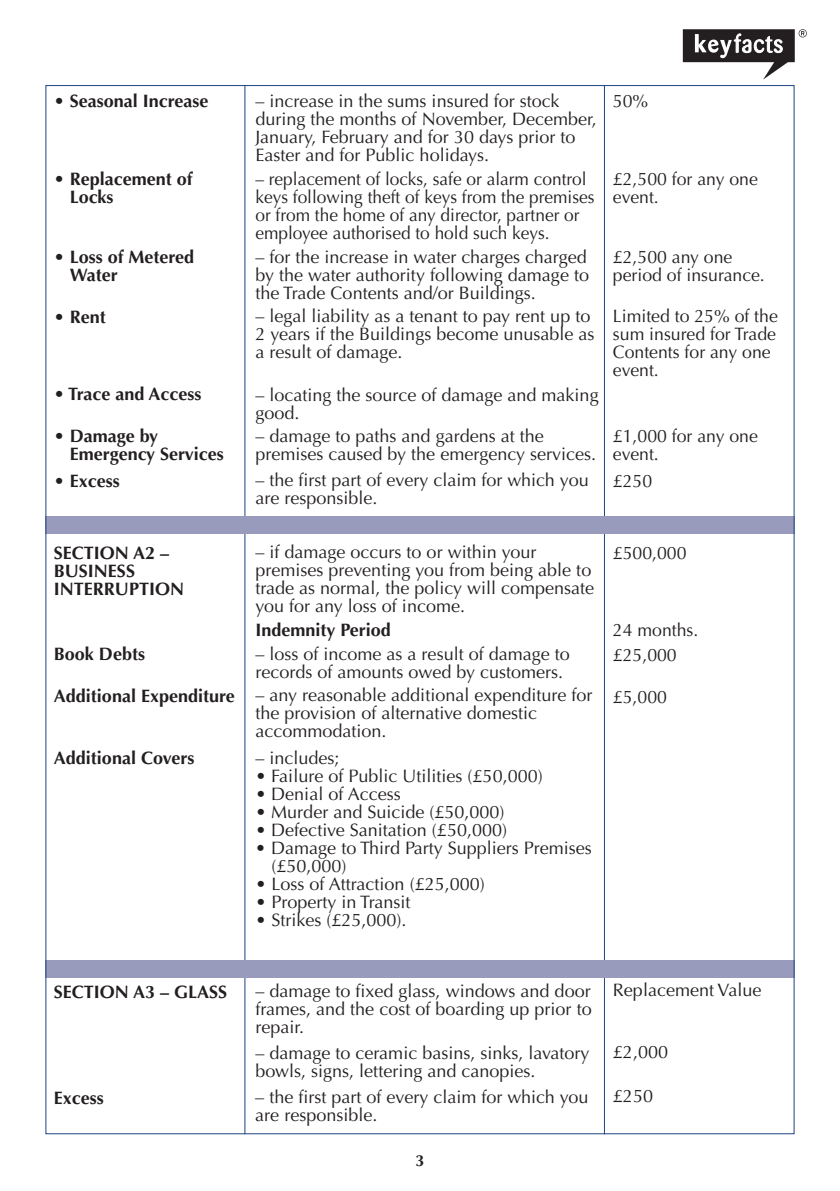
<style>
.page{position:relative;width:840px;height:1191px;background:#fff}
.page>*{position:absolute;margin:0;border:0;box-sizing:border-box;transform-origin:0 0}
.t1{font:18px/18px "Optima";color:#231f20}
.t2{font:700 18px/18px "Optima";color:#231f20}
.t3{font:18px/18px "Optima";color:#231f20;scale:.96 1}
.t4{font:700 16px "Optima";color:#231f20}
.s1{color:#fff}
</style>
<div class="page">
<hr style="left:244px;top:85px;width:1px;height:1049px;background:#1f4480">
<hr style="left:603px;top:85px;width:1px;height:1049px;background:#1f4480">
<svg style="left:682px;top:29px;width:124px;height:51px"></svg>
<div style="left:45px;top:960px;width:749px;height:17px;background:#989bbb"></div>
<div style="left:45px;top:516px;width:749px;height:17px;background:#989bbb"></div>
<p class="t2" style="left:54px;top:93px;width:156px">• Seasonal Increase</p>
<p class="t2" style="left:70px;top:171px;width:124px;text-indent:-16px">• Replacement of<br>Locks</p>
<p class="t2" style="left:70px;top:249px;width:126px;text-indent:-16px">• Loss of Metered<br>Water</p>
<p class="t2" style="left:54px;top:308px;width:53px">• Rent</p>
<p class="t2" style="left:54px;top:386px;width:149px">• Trace and Access</p>
<p class="t2" style="left:70px;top:427px;width:156px;text-indent:-16px">• Damage by<br>Emergency Services</p>
<p class="t2" style="left:54px;top:472px;width:67px">• Excess</p>
<p class="t2" style="left:54px;top:544px;width:132px">SECTION A2 –<br>BUSINESS<br>INTERRUPTION</p>
<p class="t2" style="left:54px;top:645px;width:93px">Book Debts</p>
<p class="t2" style="left:54px;top:687px;width:182px">Additional Expenditure</p>
<p class="t2" style="left:54px;top:749px;width:142px">Additional Covers</p>
<p class="t1" style="left:255px;top:93px;width:343px">– increase in the sums insured for stock during the months of November, December, January, February and for 30 days prior to Easter and for Public holidays.</p>
<p class="t3" style="left:255px;top:170px;width:354px">– replacement of locks, safe or alarm control keys following theft of keys from the premises or from the home of any director, partner or employee authorised to hold such keys.</p>
<p class="t1" style="left:255px;top:248px;width:335px;text-align:justify">– for the increase in water charges charged by the water authority following damage to the Trade Contents and/or Buildings.</p>
<p class="t1" style="left:255px;top:308px;width:340px">– legal liability as a tenant to pay rent up to<br>2 years if the Buildings become unusable as a result of damage.</p>
<p class="t1" style="left:255px;top:386px;width:344px">– locating the source of damage and making good.</p>
<p class="t1" style="left:255px;top:428px;width:342px">– damage to paths and gardens at the premises caused by the emergency services.</p>
<p class="t1" style="left:255px;top:472px;width:334px">– the first part of every claim for which you are responsible.</p>
<p class="t1" style="left:255px;top:544px;width:340px">– if damage occurs to or within your premises preventing you from being able to trade as normal, the policy will compensate you for any loss of income.</p>
<p class="t2" style="left:255px;top:621px;width:137px">Indemnity Period</p>
<p class="t1" style="left:255px;top:645px;width:316px">– loss of income as a result of damage to records of amounts owed by customers.</p>
<p class="t1" style="left:255px;top:687px;width:338px">– any reasonable additional expenditure for the provision of alternative domestic accommodation.</p>
<p class="t1" style="left:255px;top:749px;width:86px">– includes;</p>
<p class="t1" style="left:255px;top:767px;width:289px">• Failure of Public Utilities (£50,000)</p>
<p class="t1" style="left:255px;top:785px;width:147px">• Denial of Access</p>
<p class="t1" style="left:255px;top:803px;width:251px">• Murder and Suicide (£50,000)</p>
<p class="t1" style="left:255px;top:821px;width:253px">• Defective Sanitation (£50,000)</p>
<p class="t1" style="left:255px;top:839px;width:338px">• Damage to Third Party Suppliers Premises</p>
<p class="t1" style="left:255px;top:857px;width:92px"><span class="s1">•</span> (£50,000)</p>
<p class="t1" style="left:255px;top:875px;width:231px">• Loss of Attraction (£25,000)</p>
<p class="t1" style="left:255px;top:893px;width:157px">• Property in Transit</p>
<p class="t1" style="left:255px;top:911px;width:152px">• Strikes (£25,000).</p>
<p class="t1" style="left:612px;top:93px;width:37px">50%</p>
<p class="t1" style="left:612px;top:171px;width:146px">£2,500 for any one event.</p>
<p class="t1" style="left:612px;top:249px;width:153px">£2,500 any one period of insurance.</p>
<p class="t1" style="left:612px;top:308px;width:166px">Limited to 25% of the sum insured for Trade<br>Contents for any one event.</p>
<p class="t1" style="left:612px;top:428px;width:146px">£1,000 for any one event.</p>
<p class="t1" style="left:612px;top:472px;width:41px">£250</p>
<p class="t1" style="left:612px;top:544px;width:75px">£500,000</p>
<p class="t1" style="left:612px;top:618px;width:87px;line-height:24.6px">24 months. £25,000</p>
<p class="t1" style="left:612px;top:688px;width:55px">£5,000</p>
<p class="t2" style="left:54px;top:983px;width:175px">SECTION A3 – GLASS</p>
<p class="t2" style="left:54px;top:1089px;width:52px">Excess</p>
<p class="t1" style="left:255px;top:982px;width:337px;text-align:justify">– damage to fixed glass, windows and door frames, and the cost of boarding up prior to repair.</p>
<p class="t1" style="left:255px;top:1044px;width:335px">– damage to ceramic basins, sinks, lavatory bowls, signs, lettering and canopies.</p>
<p class="t1" style="left:255px;top:1088px;width:334px">– the first part of every claim for which you are responsible.</p>
<p class="t4" style="left:415px;top:1152px;width:10px">3</p>
<p class="t1" style="left:612px;top:982px;width:150px">Replacement Value</p>
<p class="t1" style="left:612px;top:1043px;width:57px">£2,000</p>
<p class="t1" style="left:612px;top:1087px;width:42px">£250</p>
</div>
